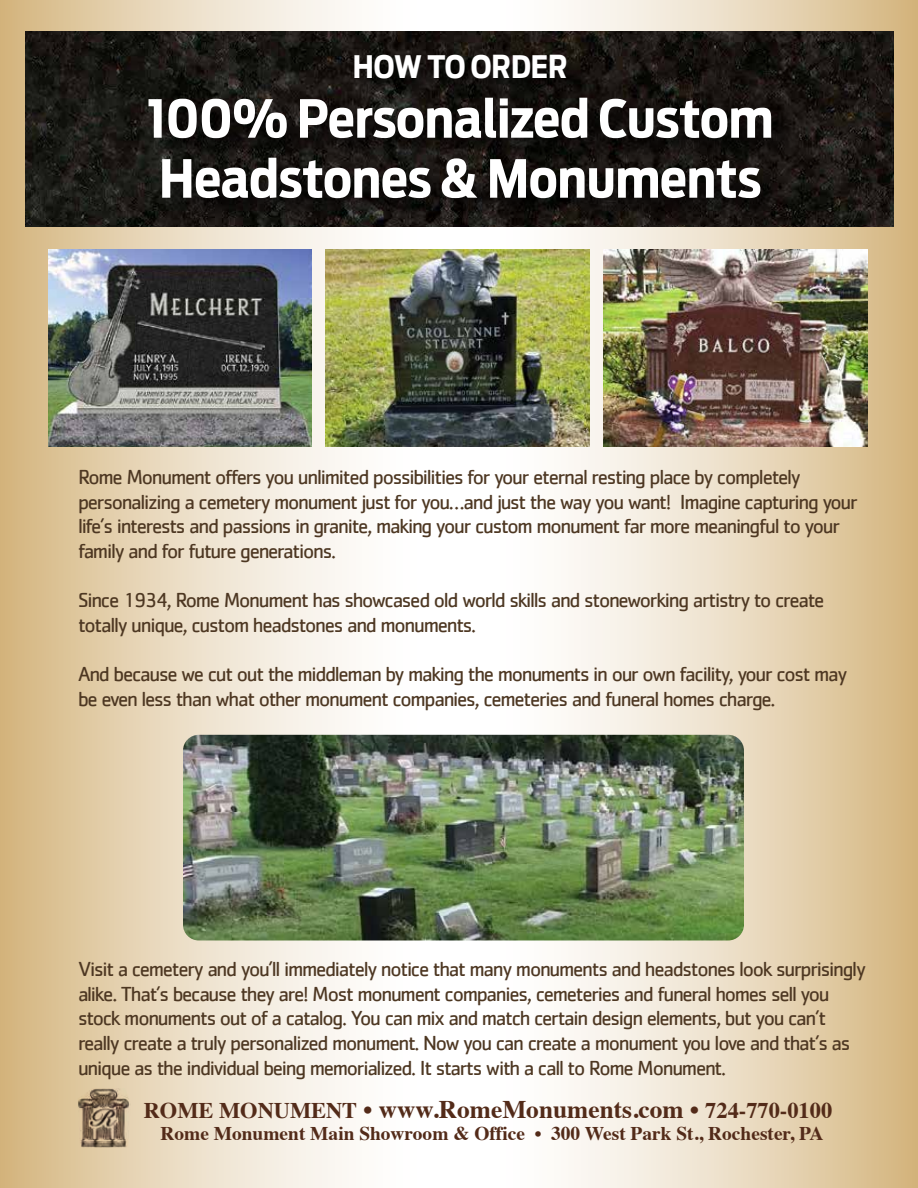
<style>
.page{position:relative;width:918px;height:1188px;background:#fff}
.page>*{position:absolute;margin:0;border:0;box-sizing:border-box;transform-origin:0 0}
.t1{font:52.05px/60px "Ford Antenna Cond Bold";color:#fff}
.t2{font:31.05px "Ford Antenna Cond Bold";color:#fff}
.t3{font:700 22.35px "Times";color:#532b19}
.t4{font:21px/24.6px "Cachet";letter-spacing:-.06em;color:#4d3722}
.t5{font:700 19.35px "Times";color:#532b19}
.s1{font-size:25.35px}
</style>
<div class="page">
<div style="left:0;top:0;width:432px;height:1188px;background:linear-gradient(to right,#d7ba88,#fff)"></div>
<div style="left:483px;top:0;width:435px;height:1188px;background:linear-gradient(to right,#fff,#d7b987)"></div>
<img style="left:26px;top:31px;width:868px;height:8px">
<img style="left:22px;top:39px;width:896px;height:207px">
<img style="left:78px;top:1088px;width:53px;height:60px">
<img style="left:48px;top:249px;width:264px;height:198px">
<img style="left:326px;top:249px;width:264px;height:198px">
<img style="left:603px;top:250px;width:264px;height:197px">
<img style="left:183px;top:735px;width:561px;height:205px">
<h2 class="t2" style="left:353px;top:39px;width:216px">HOW TO ORDER</h2>
<h1 class="t1" style="left:147px;top:82px;width:627px">100% Personalized Custom<br>Headstones &amp; Monuments</h1>
<p class="t4" style="left:78px;top:465px;width:781px">Rome Monument offers you unlimited possibilities for your eternal resting place by completely personalizing a cemetery monument just for you…and just the way you want! Imagine capturing your life’s interests and passions in granite, making your custom monument far more meaningful to your family and for future generations.</p>
<p class="t4" style="left:78px;top:588px;width:748px">Since 1934, Rome Monument has showcased old world skills and stoneworking artistry to create totally unique, custom headstones and monuments.</p>
<p class="t4" style="left:78px;top:661px;width:771px">And because we cut out the middleman by making the monuments in our own facility, your cost may be even less than what other monument companies, cemeteries and funeral homes charge.</p>
<p class="t4" style="left:78px;top:957px;width:789px">Visit a cemetery and you’ll immediately notice that many monuments and headstones look surprisingly alike. That’s because they are! Most monument companies, cemeteries and funeral homes sell you stock monuments out of a catalog. You can mix and match certain design elements, but you can’t really create a truly personalized monument. Now you can create a monument you love and that’s as unique as the individual being memorialized. It starts with a call to Rome Monument.</p>
<p class="t3" style="left:144px;top:1089px;width:690px">ROME MONUMENT <span class="s1">• www.RomeMonuments.com •</span> 724-770-0100</p>
<p class="t5" style="left:160px;top:1115px;width:665px">Rome Monument Main Showroom &amp; Office • 300 West Park St., Rochester, PA</p>
</div>
